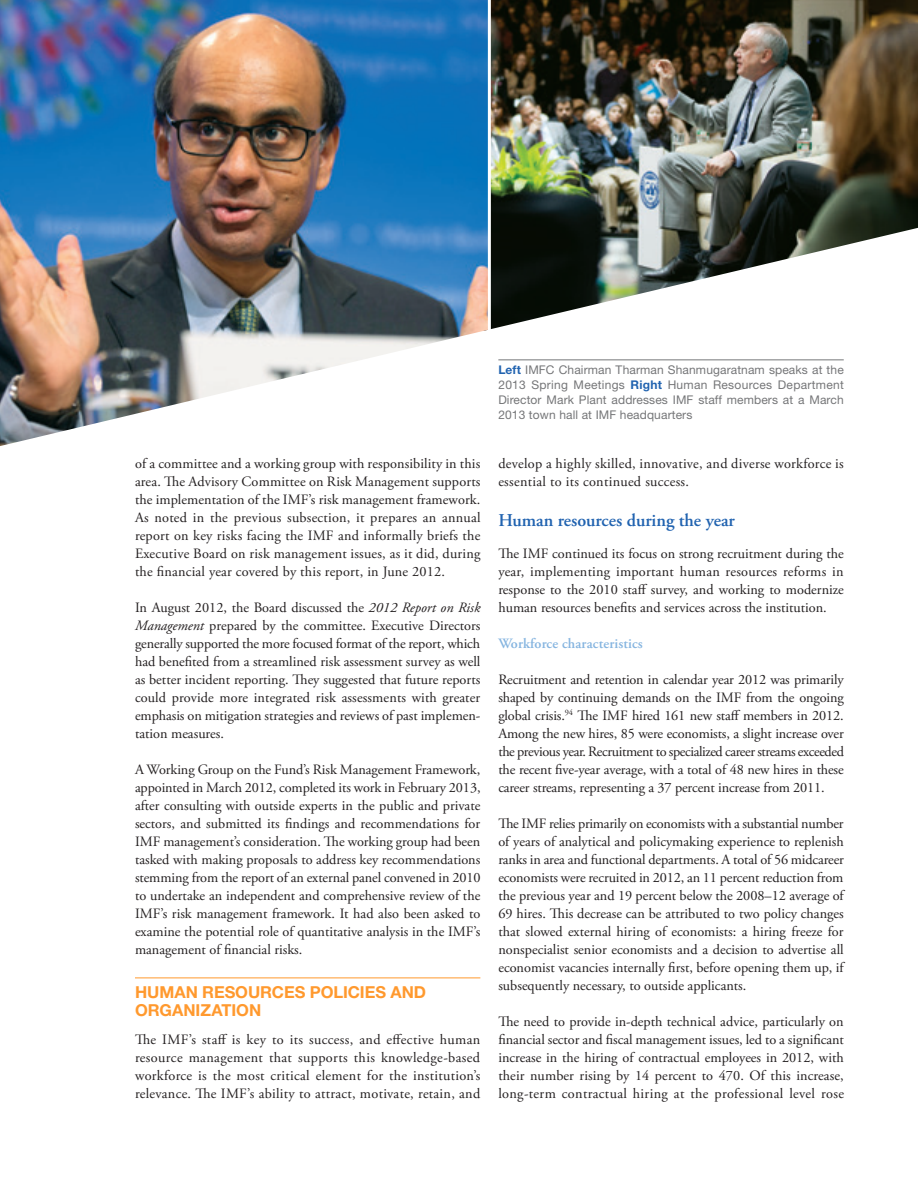
<style>
.page{position:relative;width:918px;height:1188px;background:#fff}
.page>*{position:absolute;margin:0;border:0;box-sizing:border-box;transform-origin:0 0}
.B-head{font:600 18px "Adobe Garamond Pro";color:#2163b0}
.A-head{font:700 16.5px/17.2px "Helvetica Neue";letter-spacing:-.005em;color:#ff992e}
.body_text{font:14.25px/18px "Adobe Garamond Pro";color:#231f20;text-align:justify}
.body_text-2{font:14.25px/18px "Adobe Garamond Pro";letter-spacing:.02em;color:#231f20}
.C-head{font:600 14.25px "Adobe Garamond Pro";letter-spacing:.01em;color:#86b5e0}
.photo_captions_botto{font:12px/15px "Helvetica Neue";letter-spacing:.01em;color:#757678;text-align:justify}
.s1{font-style:italic}
.s2{font-weight:700;color:#2163b0}
</style>
<div class="page">
<hr style="left:135px;top:978px;width:345px;height:1px;background:#ff992e">
<img style="left:491px;top:0;width:427px;height:329px">
<img style="left:0;top:0;width:488px;height:446px">
<hr style="left:498px;top:359px;width:346px;height:1px;background:#757678">
<p class="body_text" style="left:135px;top:455px;width:347px">of a committee and a working group with responsibility in this area. The Advisory Committee on Risk Management supports the implementation of the IMF’s risk management framework.<br>As noted in the previous subsection, it prepares an annual report on key risks facing the IMF and informally briefs the Executive Board on risk management issues, as it did, during the financial year covered by this report, in June 2012.</p>
<p class="body_text" style="left:135px;top:599px;width:347px">In August 2012, the Board discussed the <span class="s1">2012 Report on Risk Management</span> prepared by the committee. Executive Directors generally supported the more focused format of the report, which had benefited from a streamlined risk assessment survey as well as better incident reporting. They suggested that future reports could provide more integrated risk assessments with greater emphasis on mitigation strategies and reviews of past implemen&shy;tation measures.</p>
<p class="body_text" style="left:135px;top:761px;width:347px">A Working Group on the Fund’s Risk Management Framework, appointed in March 2012, completed its work in February 2013, after consulting with outside experts in the public and private sectors, and submitted its findings and recommendations for IMF management’s consideration. The working group had been tasked with making proposals to address key recommendations stemming from the report of an external panel convened in 2010 to undertake an independent and comprehensive review of the IMF’s risk management framework. It had also been asked to examine the potential role of quantitative analysis in the IMF’s management of financial risks.</p>
<p class="A-head" style="left:135px;top:983px;width:293px">HUMAN RESOURCES POLICIES AND<br>ORGANIZATION</p>
<p class="body_text" style="left:135px;top:1031px;width:347px">The IMF’s staff is key to its success, and effective human resource management that supports this knowledge-based workforce is the most critical element for the institution’s relevance. The IMF’s ability to attract, motivate, retain, and</p>
<p class="photo_captions_botto" style="left:498px;top:362px;width:347px"><span class="s2">Left</span> IMFC Chairman Tharman Shanmugaratnam speaks at the 2013 Spring Meetings <span class="s2">Right</span> Human Resources Department Director Mark Plant addresses IMF staff members at a March 2013 town hall at IMF headquarters</p>
<p class="body_text-2" style="left:498px;top:455px;width:347px">develop a highly skilled, innovative, and diverse workforce is essential to its continued success.</p>
<p class="B-head" style="left:498px;top:510px;width:238px">Human resources during the year</p>
<p class="body_text" style="left:498px;top:545px;width:347px">The IMF continued its focus on strong recruitment during the year, implementing important human resources reforms in response to the 2010 staff survey, and working to modernize human resources benefits and services across the institution.</p>
<p class="C-head" style="left:498px;top:635px;width:146px">Workforce characteristics</p>
<p class="body_text" style="left:498px;top:671px;width:347px">Recruitment and retention in calendar year 2012 was primarily shaped by continuing demands on the IMF from the ongoing global crisis.<sup>94</sup> The IMF hired 161 new staff members in 2012.<br>Among the new hires, 85 were economists, a slight increase over the previous year. Recruitment to specialized career streams exceeded the recent five-year average, with a total of 48 new hires in these career streams, representing a 37 percent increase from 2011.</p>
<p class="body_text" style="left:498px;top:815px;width:347px">The IMF relies primarily on economists with a substantial number of years of analytical and policymaking experience to replenish ranks in area and functional departments. A total of 56 midcareer economists were recruited in 2012, an 11 percent reduction from the previous year and 19 percent below the 2008–12 average of 69 hires. This decrease can be attributed to two policy changes that slowed external hiring of economists: a hiring freeze for nonspecialist senior economists and a decision to advertise all economist vacancies internally first, before opening them up, if subsequently necessary, to outside applicants.</p>
<p class="body_text" style="left:498px;top:1013px;width:347px">The need to provide in-depth technical advice, particularly on financial sector and fiscal management issues, led to a significant increase in the hiring of contractual employees in 2012, with their number rising by 14 percent to 470. Of this increase, long-term contractual hiring at the professional level rose</p>
</div>
